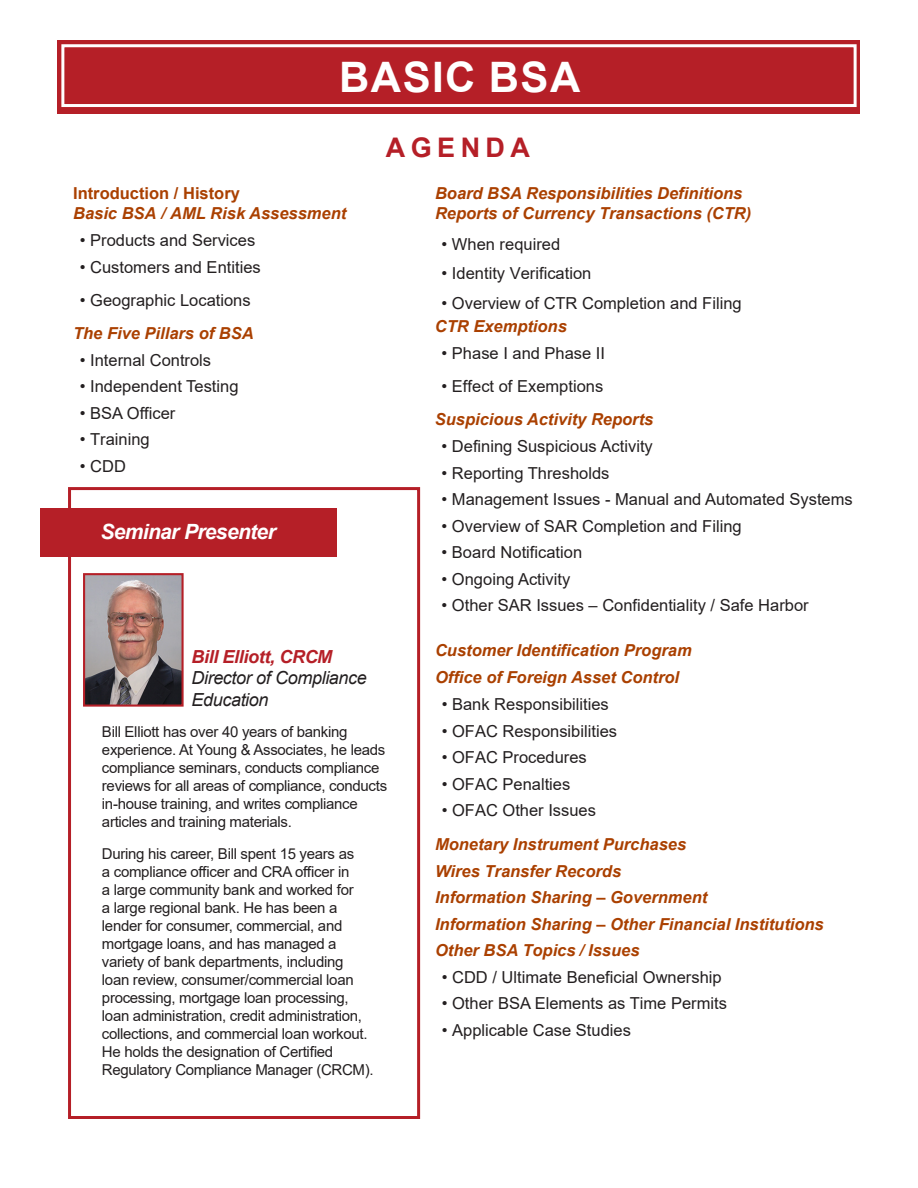
<style>
.page{position:relative;width:918px;height:1188px;background:#fff}
.page>*{position:absolute;margin:0;border:0;box-sizing:border-box;transform-origin:0 0}
.t1{font:700 42px "Arial";letter-spacing:.035em;color:#fff}
.t2{font:700 27px "Arial";letter-spacing:.2em;color:#b51f27}
.t3{font:italic 700 21px "Arial";letter-spacing:-.03em;color:#fff}
.t4{font:italic 18px/21.6px "Arial";letter-spacing:-.02em;color:#231f20}
.t5{font:italic 700 18px "Arial";letter-spacing:-.02em;color:#b51f27}
.t6{font:16.5px/33.3px "Arial";color:#231f20;text-align:center}
.t7{font:italic 700 16.5px/26.5px "Arial";color:#aa4000}
.t8{font:15px/18px "Arial";letter-spacing:-.02em;color:#231f20}
.s1{font-style:normal}
.s2{font-weight:700;font-style:italic;color:#aa4000}
.s3{font-weight:400;font-style:normal;color:#231f20}
</style>
<div class="page">
<div style="left:68px;top:487px;width:352px;height:632px;border:3px solid #b51f27"></div>
<div style="left:40px;top:508px;width:296px;height:49px;background:#b51f27"></div>
<div style="left:58px;top:40px;width:802px;height:74px;background:#b51f27"></div>
<img style="left:86px;top:576px;width:95px;height:128px">
<div style="left:83px;top:573px;width:101px;height:134px;border:2px solid #b51f27"></div>
<div style="left:61px;top:44px;width:796px;height:63px;border:3px solid #fff"></div>
<h1 class="t1" style="left:339px;top:47px;width:243px">BASIC BSA</h1>
<p class="t2" style="left:386px;top:128px;width:145px">AGENDA</p>
<p class="t7" style="left:73px;top:184px;width:275px;line-height:19.8px"><span class="s1">Introduction / History<br></span>Basic BSA / AML Risk Assessment</p>
<p class="t6" style="left:80px;top:224px;width:177px">• Products and Services</p>
<p class="t6" style="left:80px;top:250px;width:182px">• Customers and Entities</p>
<p class="t6" style="left:73px;top:283px;width:182px">• Geographic Locations<br><span class="s2">The Five Pillars of BSA</span></p>
<p class="t6" style="left:80px;top:343px;width:133px">• Internal Controls</p>
<p class="t6" style="left:80px;top:370px;width:160px">• Independent Testing</p>
<p class="t6" style="left:80px;top:396px;width:97px">• BSA Officer</p>
<p class="t6" style="left:80px;top:423px;width:71px">• Training</p>
<p class="t6" style="left:80px;top:449px;width:48px">• CDD</p>
<p class="t3" style="left:100px;top:518px;width:177px">Seminar Presenter</p>
<p class="t5" style="left:191px;top:644px;width:142px">Bill Elliott, CRCM</p>
<p class="t4" style="left:191px;top:667px;width:177px">Director of Compliance<br>Education</p>
<p class="t8" style="left:102px;top:723px;width:287px">Bill Elliott has over 40 years of banking experience. At Young &amp; Associates, he leads compliance seminars, conducts compliance reviews for all areas of compliance, conducts in-house training, and writes compliance articles and training materials.</p>
<p class="t8" style="left:102px;top:844px;width:273px">During his career, Bill spent 15 years as<br>a compliance officer and CRA officer in<br>a large community bank and worked for<br>a large regional bank. He has been a lender for consumer, commercial, and mortgage loans, and has managed a variety of bank departments, including loan review, consumer/commercial loan processing, mortgage loan processing, loan administration, credit administration, collections, and commercial loan workout.<br>He holds the designation of Certified Regulatory Compliance Manager (CRCM).</p>
<p class="t7" style="left:435px;top:184px;width:318px;line-height:19.8px">Board BSA Responsibilities Definitions<br>Reports of Currency Transactions (CTR)</p>
<p class="t6" style="left:442px;top:227px;width:120px">• When required</p>
<p class="t6" style="left:442px;top:257px;width:151px">• Identity Verification</p>
<p class="t6" style="left:435px;top:292px;width:308px;line-height:23.1px;text-align:left;text-indent:7px">• Overview of CTR Completion and Filing<br><span class="s2">CTR Exemptions</span></p>
<p class="t6" style="left:442px;top:336px;width:165px">• Phase I and Phase II</p>
<p class="t7" style="left:435px;top:370px;width:220px;line-height:33.3px;text-indent:7px"><span class="s3">• Effect of Exemptions<br></span>Suspicious Activity Reports</p>
<p class="t6" style="left:442px;top:429px;width:213px">• Defining Suspicious Activity</p>
<p class="t6" style="left:442px;top:456px;width:169px">• Reporting Thresholds</p>
<p class="t6" style="left:442px;top:483px;width:413px">• Management Issues - Manual and Automated Systems</p>
<p class="t6" style="left:442px;top:509px;width:302px">• Overview of SAR Completion and Filing</p>
<p class="t6" style="left:442px;top:536px;width:142px">• Board Notification</p>
<p class="t6" style="left:442px;top:562px;width:130px">• Ongoing Activity</p>
<p class="t6" style="left:442px;top:589px;width:369px">• Other SAR Issues – Confidentiality / Safe Harbor</p>
<p class="t7" style="left:435px;top:638px;width:258px">Customer Identification Program<br>Office of Foreign Asset Control</p>
<p class="t6" style="left:442px;top:688px;width:169px">• Bank Responsibilities</p>
<p class="t6" style="left:442px;top:714px;width:177px">• OFAC Responsibilities</p>
<p class="t6" style="left:442px;top:741px;width:147px">• OFAC Procedures</p>
<p class="t6" style="left:442px;top:767px;width:130px">• OFAC Penalties</p>
<p class="t6" style="left:442px;top:794px;width:156px">• OFAC Other Issues</p>
<p class="t7" style="left:435px;top:831px;width:390px">Monetary Instrument Purchases<br>Wires Transfer Records<br>Information Sharing – Government<br>Information Sharing – Other Financial Institutions Other BSA Topics / Issues</p>
<p class="t6" style="left:442px;top:960px;width:281px">• CDD / Ultimate Beneficial Ownership</p>
<p class="t6" style="left:442px;top:987px;width:287px">• Other BSA Elements as Time Permits</p>
<p class="t6" style="left:442px;top:1013px;width:191px">• Applicable Case Studies</p>
</div>
